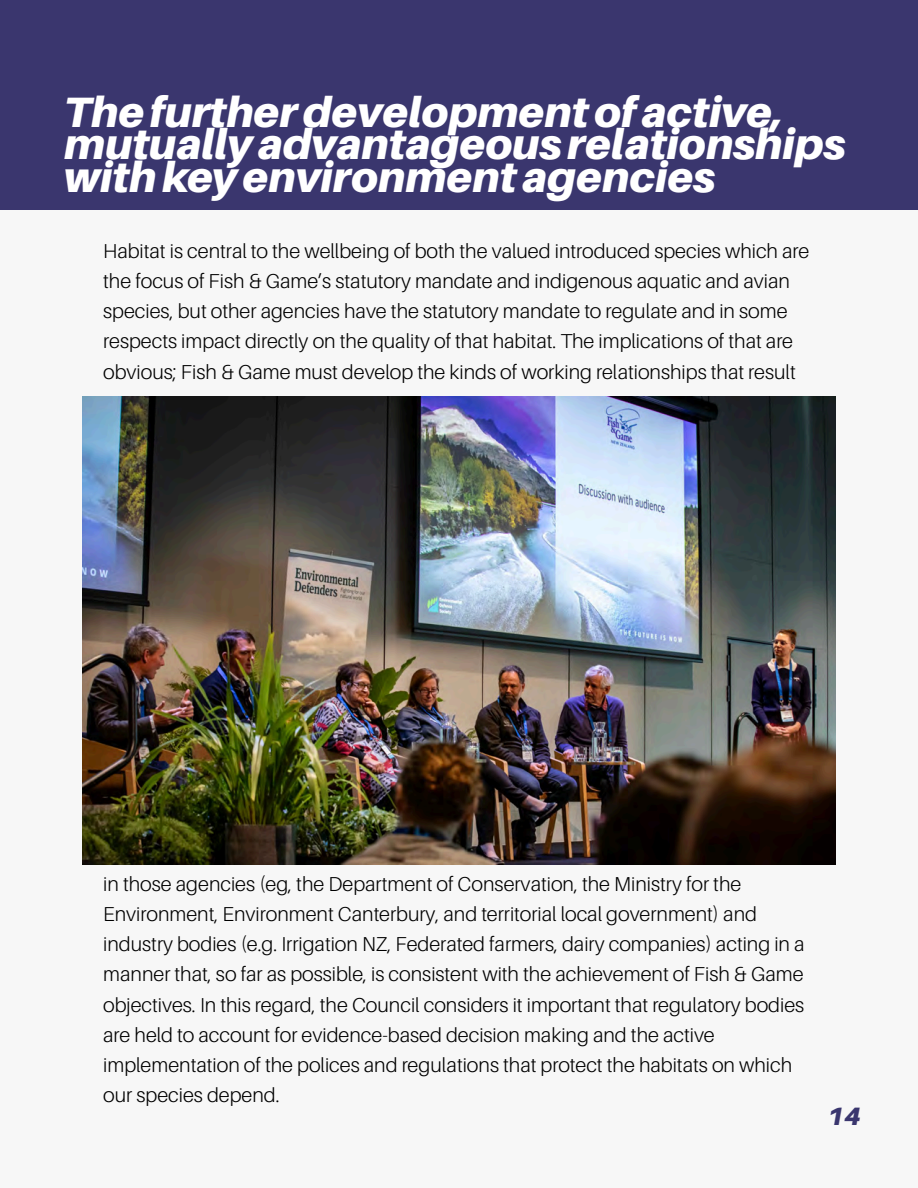
<style>
.page{position:relative;width:918px;height:1188px;background:#f7f7f7}
.page>*{position:absolute;margin:0;border:0;box-sizing:border-box;transform-origin:0 0}
.t1{font:italic 900 42.45px/32.7px "Aileron";color:#fff}
.t2{font:italic 900 25.2px "Aileron";color:#3a366e}
.t3{font:300 20.1px/30.3px "Aileron";color:#000}
</style>
<div class="page">
<div style="left:0;top:0;width:918px;height:210px;background:#3a366e"></div>
<img style="left:83px;top:396px;width:752px;height:468px">
<h1 class="t1" style="left:64px;top:95px;width:783px">The further development of active, mutually advantageous relationships with key environment agencies</h1>
<p class="t3" style="left:103px;top:236px;width:708px">Habitat is central to the wellbeing of both the valued introduced species which are the focus of Fish &amp; Game’s statutory mandate and indigenous aquatic and avian species, but other agencies have the statutory mandate to regulate and in some respects impact directly on the quality of that habitat. The implications of that are obvious; Fish &amp; Game must develop the kinds of working relationships that result</p>
<p class="t3" style="left:103px;top:869px;width:703px">in those agencies (eg, the Department of Conservation, the Ministry for the Environment, Environment Canterbury, and territorial local government) and industry bodies (e.g. Irrigation NZ, Federated farmers, dairy companies) acting in a manner that, so far as possible, is consistent with the achievement of Fish &amp; Game objectives. In this regard, the Council considers it important that regulatory bodies are held to account for evidence-based decision making and the active implementation of the polices and regulations that protect the habitats on which our species depend.</p>
<p class="t2" style="left:828px;top:1102px;width:35px">14</p>
</div>
